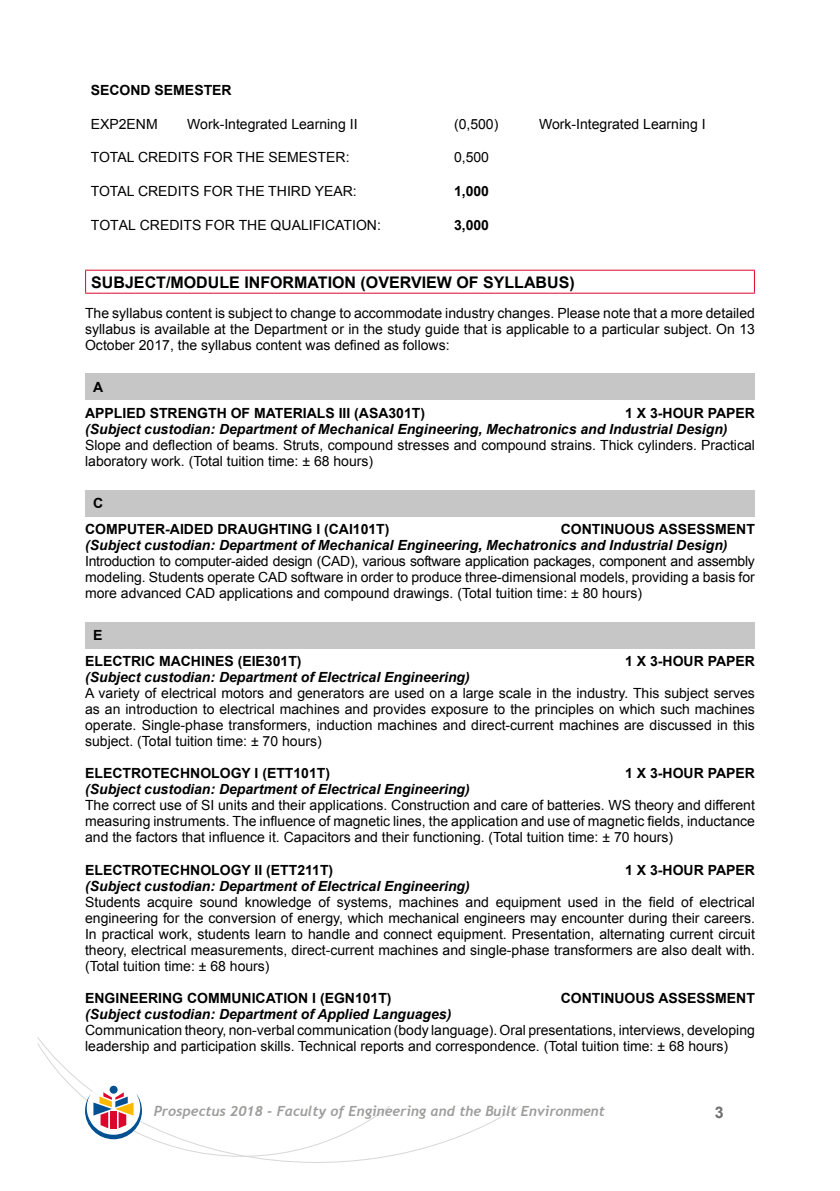
<style>
.page{position:relative;width:840px;height:1191px;background:#fff}
.page>*{position:absolute;margin:0;border:0;box-sizing:border-box;transform-origin:0 0}
.t1{font:700 16px "Arial";color:#000}
.t2{font:700 16px "Arial";color:#706f6f}
.t3{font:14px/16px "Arial";color:#000;text-align:justify}
.t4{font:italic 700 14px "Arial";color:#000}
.t5{font:700 14px/26px "Arial";color:#000}
.t6{font:italic 700 14px "Trebuchet";color:#9d9d9c}
</style>
<div class="page">
<svg style="left:37px;top:1037px;width:482px;height:125px"></svg>
<svg style="left:37px;top:1043px;width:353px;height:113px"></svg>
<hr style="left:85px;top:270px;width:669px;height:1px;background:#dd052b">
<svg style="left:85px;top:271px;width:1px;height:22px"></svg>
<svg style="left:753px;top:271px;width:1px;height:22px"></svg>
<hr style="left:85px;top:293px;width:669px;height:1px;background:#dd052b">
<div style="left:85px;top:374px;width:669px;height:26px;background:#c6c6c6"></div>
<div style="left:85px;top:490px;width:669px;height:26px;background:#c6c6c6"></div>
<div style="left:85px;top:622px;width:669px;height:26px;background:#c6c6c6"></div>
<p class="t5" style="left:91px;top:77px;width:142px">SECOND SEMESTER</p>
<p class="t3" style="left:91px;top:116px;width:68px">EXP2ENM</p>
<p class="t3" style="left:187px;top:116px;width:172px">Work-Integrated Learning II</p>
<p class="t3" style="left:454px;top:116px;width:46px">(0,500)</p>
<p class="t3" style="left:539px;top:116px;width:168px">Work-Integrated Learning I</p>
<p class="t3" style="left:91px;top:149px;width:260px">TOTAL CREDITS FOR THE SEMESTER:</p>
<p class="t3" style="left:454px;top:149px;width:37px">0,500</p>
<p class="t3" style="left:91px;top:183px;width:267px">TOTAL CREDITS FOR THE THIRD YEAR:</p>
<p class="t5" style="left:454px;top:178px;width:37px">1,000</p>
<p class="t3" style="left:91px;top:217px;width:291px">TOTAL CREDITS FOR THE QUALIFICATION:</p>
<p class="t5" style="left:454px;top:212px;width:37px">3,000</p>
<p class="t1" style="left:91px;top:271px;width:484px">SUBJECT/MODULE INFORMATION (OVERVIEW OF SYLLABUS)</p>
<p class="t3" style="left:85px;top:305px;width:671px">The syllabus content is subject to change to accommodate industry changes. Please note that a more detailed syllabus is available at the Department or in the study guide that is applicable to a particular subject. On 13<br>October 2017, the syllabus content was defined as follows:</p>
<p class="t5" style="left:85px;top:374px;width:341px;text-indent:8px">A<br>APPLIED STRENGTH OF MATERIALS III (ASA301T)</p>
<p class="t5" style="left:624px;top:400px;width:131px">1 X 3-HOUR PAPER</p>
<p class="t4" style="left:85px;top:420px;width:643px">(Subject custodian: Department of Mechanical Engineering, Mechatronics and Industrial Design)</p>
<p class="t3" style="left:85px;top:437px;width:671px">Slope and deflection of beams. Struts, compound stresses and compound strains. Thick cylinders. Practical laboratory work. (Total tuition time: ± 68 hours)</p>
<p class="t5" style="left:85px;top:490px;width:306px;text-indent:8px">C<br>COMPUTER-AIDED DRAUGHTING I (CAI101T)</p>
<p class="t5" style="left:560px;top:516px;width:195px">CONTINUOUS ASSESSMENT</p>
<p class="t4" style="left:85px;top:536px;width:643px">(Subject custodian: Department of Mechanical Engineering, Mechatronics and Industrial Design)</p>
<p class="t3" style="left:85px;top:553px;width:671px">Introduction to computer-aided design (CAD), various software application packages, component and assembly modeling. Students operate CAD software in order to produce three-dimensional models, providing a basis for more advanced CAD applications and compound drawings. (Total tuition time: ± 80 hours)</p>
<p class="t5" style="left:85px;top:622px;width:218px;text-indent:8px">E<br>ELECTRIC MACHINES (EIE301T)</p>
<p class="t5" style="left:624px;top:648px;width:131px">1 X 3-HOUR PAPER</p>
<p class="t4" style="left:85px;top:668px;width:386px">(Subject custodian: Department of Electrical Engineering)</p>
<p class="t3" style="left:85px;top:685px;width:671px">A variety of electrical motors and generators are used on a large scale in the industry. This subject serves as an introduction to electrical machines and provides exposure to the principles on which such machines operate. Single-phase transformers, induction machines and direct-current machines are discussed in this subject. (Total tuition time: ± 70 hours)</p>
<p class="t5" style="left:85px;top:760px;width:246px">ELECTROTECHNOLOGY I (ETT101T)</p>
<p class="t5" style="left:624px;top:760px;width:131px">1 X 3-HOUR PAPER</p>
<p class="t4" style="left:85px;top:780px;width:386px">(Subject custodian: Department of Electrical Engineering)</p>
<p class="t3" style="left:85px;top:797px;width:671px">The correct use of SI units and their applications. Construction and care of batteries. WS theory and different measuring instruments. The influence of magnetic lines, the application and use of magnetic fields, inductance and the factors that influence it. Capacitors and their functioning. (Total tuition time: ± 70 hours)</p>
<p class="t5" style="left:85px;top:856px;width:249px">ELECTROTECHNOLOGY II (ETT211T)</p>
<p class="t5" style="left:624px;top:856px;width:131px">1 X 3-HOUR PAPER</p>
<p class="t4" style="left:85px;top:876px;width:386px">(Subject custodian: Department of Electrical Engineering)</p>
<p class="t3" style="left:85px;top:893px;width:671px">Students acquire sound knowledge of systems, machines and equipment used in the field of electrical engineering for the conversion of energy, which mechanical engineers may encounter during their careers.<br>In practical work, students learn to handle and connect equipment. Presentation, alternating current circuit theory, electrical measurements, direct-current machines and single-phase transformers are also dealt with. (Total tuition time: ± 68 hours)</p>
<p class="t5" style="left:85px;top:984px;width:308px">ENGINEERING COMMUNICATION I (EGN101T)</p>
<p class="t5" style="left:560px;top:984px;width:195px">CONTINUOUS ASSESSMENT</p>
<p class="t4" style="left:85px;top:1004px;width:367px">(Subject custodian: Department of Applied Languages)</p>
<p class="t3" style="left:85px;top:1021px;width:671px">Communication theory, non-verbal communication (body language). Oral presentations, interviews, developing leadership and participation skills. Technical reports and correspondence. (Total tuition time: ± 68 hours)</p>
<p class="t6" style="left:154px;top:1102px;width:452px">Prospectus 2018 - Faculty of Engineering and the Built Environment</p>
<p class="t2" style="left:714px;top:1100px;width:10px">3</p>
</div>
